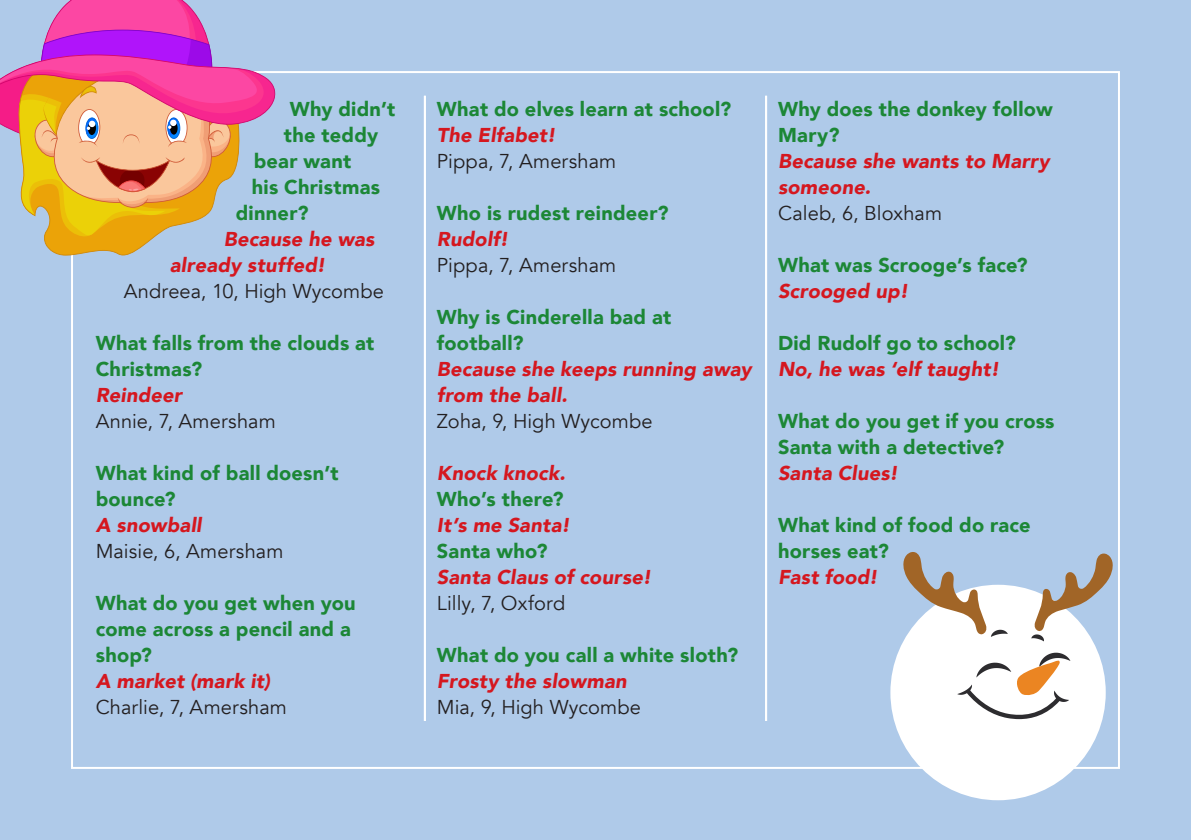
<style>
.page{position:relative;width:1191px;height:840px;background:#fff}
.page>*{position:absolute;margin:0;border:0;box-sizing:border-box;transform-origin:0 0}
.question{font:900 20px/26px "Avenir";letter-spacing:.015em;color:#1c8736}
.Answer{font:italic 900 20px/26px "Avenir";letter-spacing:.01em;color:#d5171f}
.Name{font:20px "Avenir";letter-spacing:.005em;color:#231f20}
</style>
<div class="page">
<div style="left:0;top:0;width:1191px;height:839px;background:#afcae9"></div>
<hr style="left:424px;top:96px;width:2px;height:624px;background:#fff">
<hr style="left:765px;top:96px;width:2px;height:624px;background:#fff">
<svg style="left:44px;top:238px;width:110px;height:17px;fill:#eba308"></svg>
<svg style="left:0;top:0;width:285px;height:238px"></svg>
<div style="left:890px;top:584px;width:215px;height:215px;background:#fff;border-radius:50%"></div>
<svg style="left:903px;top:552px;width:104px;height:84px"></svg>
<svg style="left:1031px;top:553px;width:82px;height:88px"></svg>
<svg style="left:957px;top:652px;width:113px;height:66px"></svg>
<p class="question" style="left:290px;top:95px;width:107px">Why didn’t</p>
<p class="question" style="left:284px;top:121px;width:96px">the teddy</p>
<p class="question" style="left:254px;top:147px;width:99px">bear want</p>
<p class="question" style="left:252px;top:173px;width:130px">his Christmas</p>
<p class="question" style="left:236px;top:199px;width:74px">dinner?</p>
<p class="Answer" style="left:170px;top:226px;width:206px;text-indent:54px">Because he was already stuffed!</p>
<p class="Name" style="left:124px;top:279px;width:262px">Andreea, 10, High Wycombe</p>
<p class="question" style="left:96px;top:329px;width:280px">What falls from the clouds at<br>Christmas?</p>
<p class="Answer" style="left:96px;top:382px;width:88px">Reindeer</p>
<p class="Name" style="left:96px;top:409px;width:181px">Annie, 7, Amersham</p>
<p class="question" style="left:96px;top:459px;width:244px">What kind of ball doesn’t bounce?</p>
<p class="Answer" style="left:96px;top:512px;width:107px">A snowball</p>
<p class="Name" style="left:96px;top:539px;width:189px">Maisie, 6, Amersham</p>
<p class="question" style="left:96px;top:589px;width:261px">What do you get when you come across a pencil and a shop?</p>
<p class="Answer" style="left:96px;top:668px;width:176px">A market (mark it)</p>
<p class="Name" style="left:96px;top:695px;width:193px">Charlie, 7, Amersham</p>
<p class="question" style="left:437px;top:95px;width:296px">What do elves learn at school?</p>
<p class="Answer" style="left:437px;top:122px;width:120px">The Elfabet!</p>
<p class="Name" style="left:437px;top:149px;width:181px">Pippa, 7, Amersham</p>
<p class="question" style="left:437px;top:199px;width:233px">Who is rudest reindeer?</p>
<p class="Answer" style="left:437px;top:226px;width:73px">Rudolf!</p>
<p class="Name" style="left:437px;top:253px;width:181px">Pippa, 7, Amersham</p>
<p class="question" style="left:437px;top:303px;width:236px">Why is Cinderella bad at football?</p>
<p class="Answer" style="left:437px;top:356px;width:316px">Because she keeps running away from the ball.</p>
<p class="Name" style="left:437px;top:409px;width:217px">Zoha, 9, High Wycombe</p>
<p class="Answer" style="left:437px;top:460px;width:130px">Knock knock.</p>
<p class="question" style="left:437px;top:485px;width:128px">Who’s there?</p>
<p class="Answer" style="left:437px;top:512px;width:134px">It’s me Santa!</p>
<p class="question" style="left:437px;top:537px;width:112px">Santa who?</p>
<p class="Answer" style="left:437px;top:564px;width:216px">Santa Claus of course!</p>
<p class="Name" style="left:437px;top:591px;width:130px">Lilly, 7, Oxford</p>
<p class="question" style="left:437px;top:641px;width:303px">What do you call a white sloth?</p>
<p class="Answer" style="left:437px;top:668px;width:191px">Frosty the slowman</p>
<p class="Name" style="left:437px;top:695px;width:205px">Mia, 9, High Wycombe</p>
<p class="question" style="left:778px;top:95px;width:276px">Why does the donkey follow<br>Mary?</p>
<p class="Answer" style="left:778px;top:148px;width:273px">Because she wants to Marry someone.</p>
<p class="Name" style="left:778px;top:201px;width:166px">Caleb, 6, Bloxham</p>
<p class="question" style="left:778px;top:251px;width:251px">What was Scrooge’s face?</p>
<p class="Answer" style="left:778px;top:278px;width:132px">Scrooged up!</p>
<p class="question" style="left:778px;top:329px;width:239px">Did Rudolf go to school?</p>
<p class="Answer" style="left:778px;top:356px;width:223px">No, he was ‘elf taught!</p>
<p class="question" style="left:778px;top:407px;width:278px">What do you get if you cross<br>Santa with a detective?</p>
<p class="Answer" style="left:778px;top:460px;width:121px">Santa Clues!</p>
<p class="question" style="left:778px;top:511px;width:254px">What kind of food do race horses eat?</p>
<p class="Answer" style="left:778px;top:564px;width:101px">Fast food!</p>
</div>
